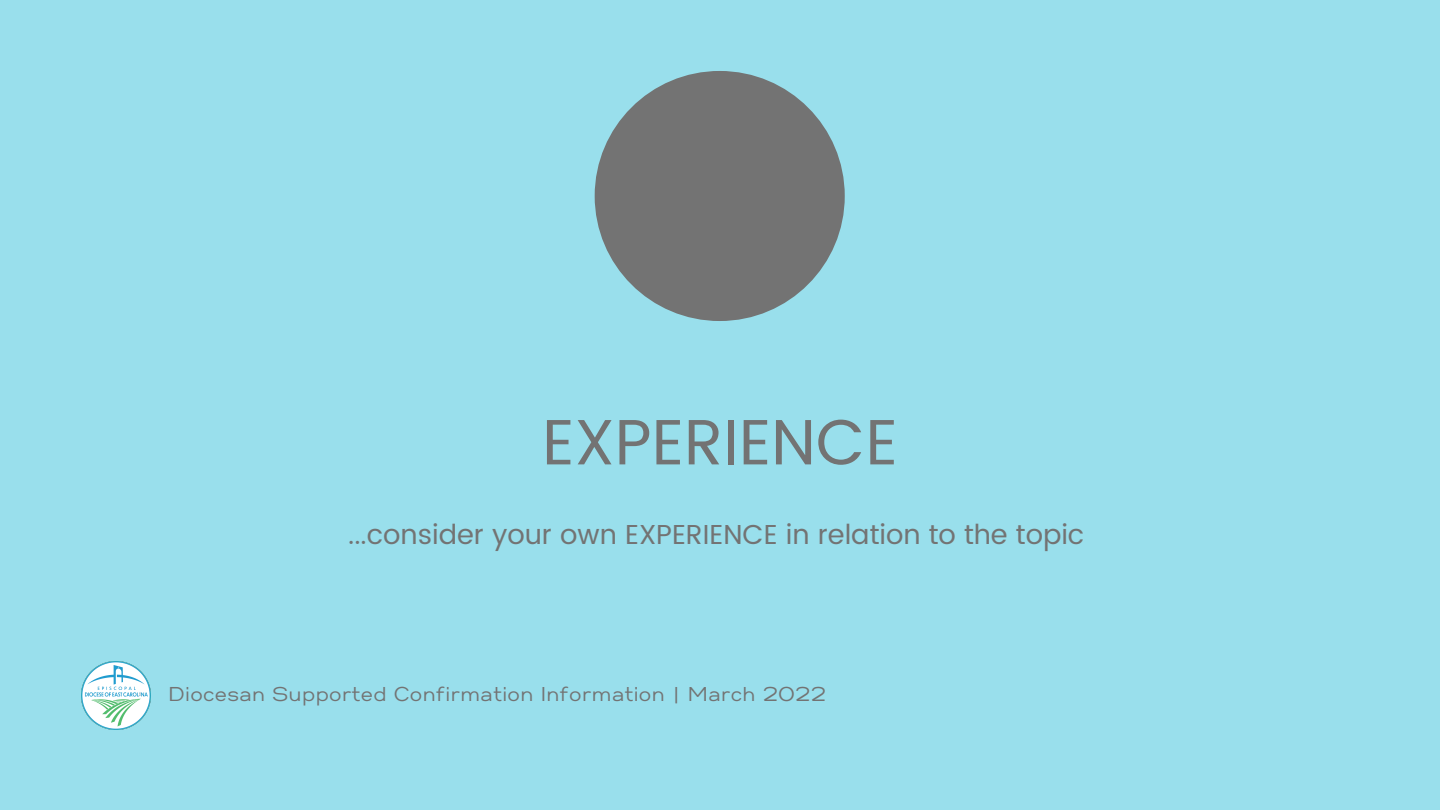
<style>
.page{position:relative;width:1440px;height:810px;background:#99dfec}
.page>*{position:absolute;margin:0;border:0;box-sizing:border-box;transform-origin:0 0}
.t1{font:64px "Poppins";color:#737373}
.t2{font:27.4px "Poppins";color:#737373}
.t3{font:20px "Gabriel Sans";letter-spacing:.02em;color:#737373}
</style>
<div class="page">
<div style="left:595px;top:71px;width:250px;height:250px;background:#737373;border-radius:50%"></div>
<img style="left:81px;top:662px;width:70px;height:67px">
<h1 class="t1" style="left:542px;top:405px;width:357px">EXPERIENCE</h1>
<h2 class="t2" style="left:348px;top:519px;width:738px">...consider your own EXPERIENCE in relation to the topic</h2>
<p class="t3" style="left:169px;top:685px;width:658px">Diocesan Supported Confirmation Information | March 2022</p>
</div>
